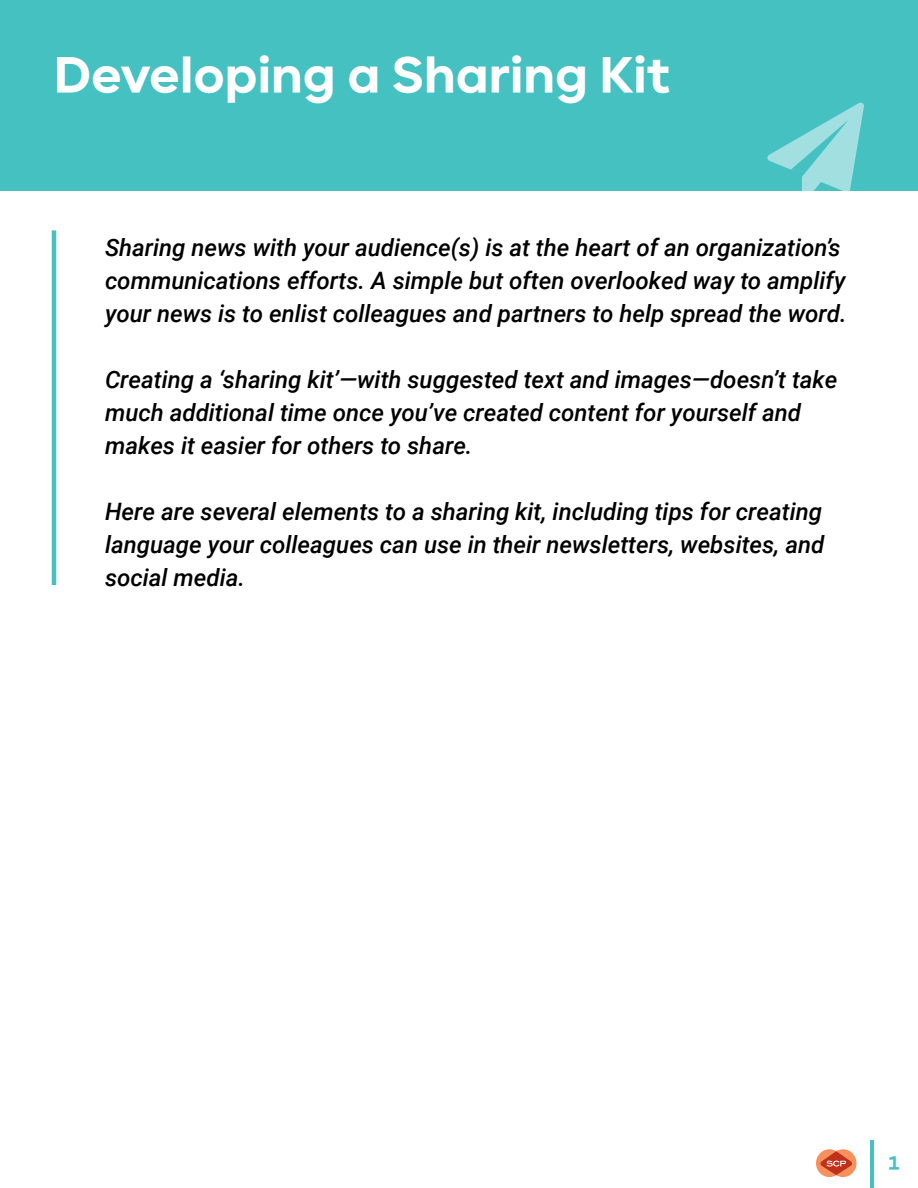
<style>
.page{position:relative;width:918px;height:1188px;background:#fff}
.page>*{position:absolute;margin:0;border:0;box-sizing:border-box;transform-origin:0 0}
.t1{font:800 48px "Carmen Sans";color:#fff}
.t2{font:italic 500 24px/33px "Roboto";color:#000}
.t3{font:800 18px "Carmen Sans";color:#45c1c2}
</style>
<div class="page">
<hr style="left:870px;top:1141px;width:3px;height:47px;background:#45c1c2">
<svg style="left:816px;top:1149px;width:41px;height:28px"></svg>
<div style="left:0;top:0;width:918px;height:191px;background:#45c1c2"></div>
<hr style="left:52px;top:230px;width:4px;height:355px;background:#45c1c2">
<svg style="left:767px;top:102px;width:97px;height:89px"></svg>
<h1 class="t1" style="left:54px;top:42px;width:618px">Developing a Sharing Kit</h1>
<p class="t2" style="left:105px;top:230px;width:743px">Sharing news with your audience(s) is at the heart of an organization’s communications efforts. A simple but often overlooked way to amplify your news is to enlist colleagues and partners to help spread the word.</p>
<p class="t2" style="left:105px;top:362px;width:734px">Creating a ‘sharing kit’—with suggested text and images—doesn’t take much additional time once you’ve created content for yourself and makes it easier for others to share.</p>
<p class="t2" style="left:105px;top:494px;width:721px;text-align:justify">Here are several elements to a sharing kit, including tips for creating language your colleagues can use in their newsletters, websites, and social media.</p>
<p class="t3" style="left:888px;top:1150px;width:13px">1</p>
</div>
